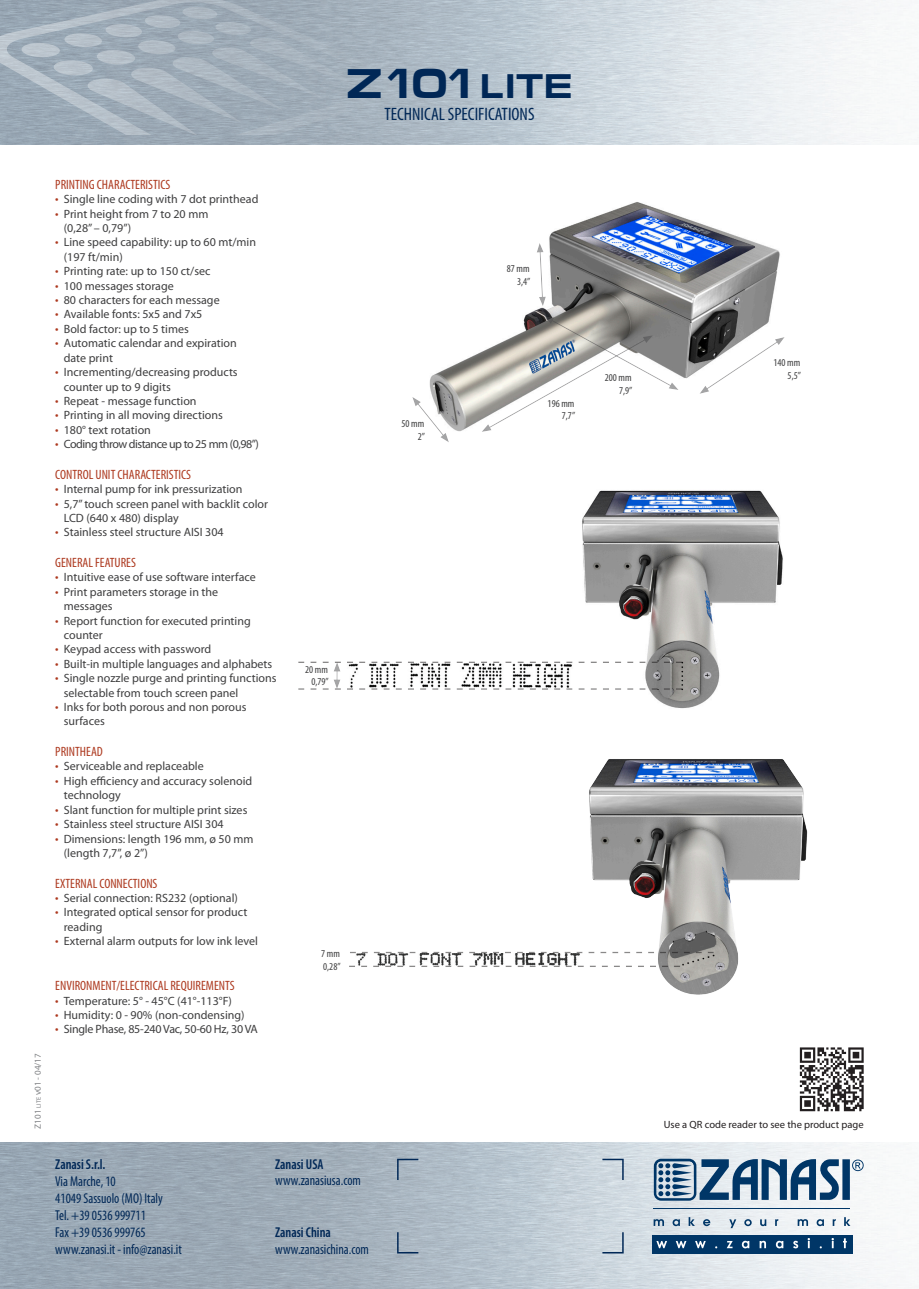
<style>
.page{position:relative;width:919px;height:1289px;background:#fff}
.page>*{position:absolute;margin:0;border:0;box-sizing:border-box;transform-origin:0 0}
.t1{font:700 42px "Micro Extend FLF";color:#002756}
.t2{font:condensed 18px "Myriad Pro";color:#002756}
.t3{font:condensed 14.25px "Myriad Pro";color:#002756;scale:.94 1}
.t4{font:600 condensed 14.25px "Myriad Pro";color:#002756;scale:.94 1}
.elenco-puntato{font:condensed 13.5px "Myriad Pro";color:#ad391f}
.t5{font:12px/14.4px "Myriad Pro";color:#3e3e3f}
.t6{font:12px "Myriad Pro";letter-spacing:-.04em;color:#3e3e3f}
.t7{font:12px "Myriad Pro";letter-spacing:-.02em;color:#3e3e3f}
.t8{font:condensed 10.5px "Myriad Pro";color:#3e3e3f}
.t9{font:10.5px "Myriad Pro";color:#231f20}
.t10{font:9px "Myriad Pro";color:#808285}
.s1{font-size:34.65px}
.s2{font-size:6.3px}
.s3{font-stretch:condensed;font-size:13.5px;color:#ad391f}
</style>
<div class="page">
<img style="left:429px;top:202px;width:351px;height:230px">
<img style="left:0;top:1142px;width:903px;height:146px">
<svg style="left:0;top:0;width:400px;height:134px;fill:#a1aeba"></svg>
<div style="left:651px;top:1234px;width:201px;height:19px;background:#003667"></div>
<svg style="left:653px;top:1158px;width:210px;height:42px"></svg>
<hr style="left:653px;top:1207px;width:196px;height:1px;background:#003667">
<svg style="left:653px;top:1217px;width:197px;height:11px"></svg>
<svg style="left:656px;top:1241px;width:11px;height:7px"></svg>
<svg style="left:675px;top:1241px;width:11px;height:7px"></svg>
<svg style="left:695px;top:1241px;width:10px;height:7px"></svg>
<svg style="left:727px;top:1241px;width:5px;height:7px"></svg>
<svg style="left:741px;top:1240px;width:8px;height:8px"></svg>
<svg style="left:759px;top:1240px;width:7px;height:8px"></svg>
<svg style="left:775px;top:1240px;width:8px;height:8px"></svg>
<svg style="left:793px;top:1240px;width:5px;height:8px"></svg>
<svg style="left:807px;top:1238px;width:2px;height:10px"></svg>
<svg style="left:831px;top:1238px;width:2px;height:10px"></svg>
<svg style="left:843px;top:1238px;width:3px;height:10px"></svg>
<img style="left:589px;top:759px;width:219px;height:236px">
<svg style="left:698px;top:323px;width:87px;height:86px"></svg>
<svg style="left:412px;top:394px;width:38px;height:48px"></svg>
<svg style="left:468px;top:242px;width:212px;height:190px"></svg>
<img style="left:582px;top:490px;width:201px;height:219px">
<img style="left:348px;top:664px;width:224px;height:22px">
<img style="left:356px;top:954px;width:296px;height:10px">
<hr style="left:298px;top:660px;width:384px;height:4px;background:#231f20;opacity:.45">
<hr style="left:349px;top:950px;width:365px;height:4px;background:#231f20;opacity:.45">
<svg style="left:322px;top:661px;width:19px;height:25px"></svg>
<div style="left:298px;top:686px;width:384px;height:5px;background:#231f20;opacity:.45"></div>
<hr style="left:348px;top:964px;width:332px;height:4px;background:#231f20;opacity:.45">
<svg style="left:799px;top:1047px;width:64px;height:64px"></svg>
<svg style="left:397px;top:1158px;width:21px;height:21px"></svg>
<svg style="left:397px;top:1232px;width:21px;height:21px"></svg>
<svg style="left:602px;top:1232px;width:21px;height:21px"></svg>
<svg style="left:602px;top:1158px;width:21px;height:21px"></svg>
<p class="t1" style="left:346px;top:59px;width:228px">Z101<span class="s1">lite</span></p>
<p class="t2" style="left:384px;top:103px;width:151px">TECHNICAL SPECIFICATIONS</p>
<p class="t10" style="left:32px;top:1128px;width:77px;rotate:-90deg">Z101 <span class="s2">lite</span> v01 - 04/17</p>
<p class="elenco-puntato" style="left:55px;top:176px;width:117px">PRINTING CHARACTERISTICS</p>
<p class="t5" style="left:55px;top:192px;width:205px"><span class="s3">•</span> Single line coding with 7 dot printhead</p>
<p class="t5" style="left:64px;top:206px;width:146px;text-indent:-9px"><span class="s3">•</span> Print height from 7 to 20 mm (0,28” – 0,79”)</p>
<p class="t5" style="left:64px;top:235px;width:194px;text-indent:-9px"><span class="s3">•</span> Line speed capability: up to 60 mt/min (197 ft/min)</p>
<p class="t5" style="left:55px;top:264px;width:157px"><span class="s3">•</span> Printing rate: up to 150 ct/sec</p>
<p class="t5" style="left:55px;top:278px;width:120px"><span class="s3">•</span> 100 messages storage</p>
<p class="t5" style="left:55px;top:292px;width:166px"><span class="s3">•</span> 80 characters for each message</p>
<p class="t5" style="left:55px;top:307px;width:149px"><span class="s3">•</span> Available fonts: 5x5 and 7x5</p>
<p class="t5" style="left:55px;top:321px;width:135px"><span class="s3">•</span> Bold factor: up to 5 times</p>
<p class="t5" style="left:64px;top:336px;width:174px;text-indent:-9px"><span class="s3">•</span> Automatic calendar and expiration date print</p>
<p class="t5" style="left:64px;top:364px;width:175px;text-indent:-9px"><span class="s3">•</span> Incrementing/decreasing products counter up to 9 digits</p>
<p class="t5" style="left:55px;top:393px;width:143px"><span class="s3">•</span> Repeat - message function</p>
<p class="t5" style="left:55px;top:408px;width:169px"><span class="s3">•</span> Printing in all moving directions</p>
<p class="t5" style="left:55px;top:422px;width:97px"><span class="s3">•</span> 180° text rotation</p>
<p class="t6" style="left:55px;top:436px;width:205px"><span class="s3">•</span> Coding throw distance up to 25 mm (0,98”)</p>
<p class="elenco-puntato" style="left:55px;top:466px;width:137px">CONTROL UNIT CHARACTERISTICS</p>
<p class="t5" style="left:55px;top:481px;width:189px"><span class="s3">•</span> Internal pump for ink pressurization</p>
<p class="t5" style="left:64px;top:496px;width:206px;text-indent:-9px"><span class="s3">•</span> 5,7” touch screen panel with backlit color<br>LCD (640 x 480) display</p>
<p class="t5" style="left:55px;top:525px;width:170px"><span class="s3">•</span> Stainless steel structure AISI 304</p>
<p class="elenco-puntato" style="left:55px;top:554px;width:82px">GENERAL FEATURES</p>
<p class="t5" style="left:55px;top:570px;width:202px"><span class="s3">•</span> Intuitive ease of use software interface</p>
<p class="t5" style="left:64px;top:584px;width:156px;text-indent:-9px"><span class="s3">•</span> Print parameters storage in the messages</p>
<p class="t5" style="left:64px;top:613px;width:188px;text-indent:-9px"><span class="s3">•</span> Report function for executed printing counter</p>
<p class="t5" style="left:55px;top:642px;width:157px"><span class="s3">•</span> Keypad access with password</p>
<p class="t5" style="left:55px;top:656px;width:218px"><span class="s3">•</span> Built-in multiple languages and alphabets</p>
<p class="t5" style="left:64px;top:670px;width:214px;text-indent:-9px"><span class="s3">•</span> Single nozzle purge and printing functions selectable from touch screen panel</p>
<p class="t5" style="left:64px;top:699px;width:184px;text-indent:-9px"><span class="s3">•</span> Inks for both porous and non porous surfaces</p>
<p class="elenco-puntato" style="left:55px;top:743px;width:49px">PRINTHEAD</p>
<p class="t5" style="left:55px;top:759px;width:150px"><span class="s3">•</span> Serviceable and replaceable</p>
<p class="t5" style="left:64px;top:773px;width:190px;text-indent:-9px"><span class="s3">•</span> High efficiency and accuracy solenoid technology</p>
<p class="t5" style="left:55px;top:802px;width:194px"><span class="s3">•</span> Slant function for multiple print sizes</p>
<p class="t5" style="left:55px;top:816px;width:170px"><span class="s3">•</span> Stainless steel structure AISI 304</p>
<p class="t5" style="left:64px;top:831px;width:191px;text-indent:-9px"><span class="s3">•</span> Dimensions: length 196 mm, ø 50 mm (length 7,7”, ø 2”)</p>
<p class="elenco-puntato" style="left:55px;top:874px;width:104px">EXTERNAL CONNECTIONS</p>
<p class="t5" style="left:55px;top:890px;width:184px"><span class="s3">•</span> Serial connection: RS232 (optional)</p>
<p class="t5" style="left:64px;top:904px;width:185px;text-indent:-9px"><span class="s3">•</span> Integrated optical sensor for product reading</p>
<p class="t5" style="left:55px;top:933px;width:204px"><span class="s3">•</span> External alarm outputs for low ink level</p>
<p class="elenco-puntato" style="left:55px;top:977px;width:181px">ENVIRONMENT/ELECTRICAL REQUIREMENTS</p>
<p class="t5" style="left:55px;top:993px;width:178px"><span class="s3">•</span> Temperature: 5° - 45°C (41°-113°F)</p>
<p class="t5" style="left:55px;top:1007px;width:191px"><span class="s3">•</span> Humidity: 0 - 90% (non-condensing)</p>
<p class="t7" style="left:55px;top:1021px;width:204px"><span class="s3">•</span> Single Phase, 85-240 Vac, 50-60 Hz, 30 VA</p>
<p class="t8" style="left:305px;top:662px;width:24px">20 mm</p>
<p class="t8" style="left:311px;top:675px;width:19px">0,79”</p>
<p class="t8" style="left:321px;top:947px;width:20px">7 mm</p>
<p class="t8" style="left:323px;top:959px;width:19px">0,28”</p>
<p class="t4" style="left:55px;top:1155px;width:55px">Zanasi S.r.l.</p>
<p class="t3" style="left:55px;top:1172px;width:66px">Via Marche, 10</p>
<p class="t3" style="left:55px;top:1189px;width:116px">41049 Sassuolo (MO) Italy</p>
<p class="t3" style="left:55px;top:1206px;width:98px">Tel. +39 0536 999711</p>
<p class="t3" style="left:55px;top:1223px;width:98px">Fax +39 0536 999765</p>
<p class="t3" style="left:55px;top:1240px;width:136px">www.zanasi.it - info@zanasi.it</p>
<p class="t4" style="left:275px;top:1155px;width:53px">Zanasi USA</p>
<p class="t3" style="left:275px;top:1171px;width:93px">www.zanasiusa.com</p>
<p class="t4" style="left:275px;top:1223px;width:61px">Zanasi China</p>
<p class="t3" style="left:275px;top:1240px;width:101px">www.zanasichina.com</p>
<p class="t8" style="left:401px;top:417px;width:24px">50 mm</p>
<p class="t8" style="left:418px;top:430px;width:9px">2”</p>
<p class="t8" style="left:507px;top:262px;width:24px">87 mm</p>
<p class="t8" style="left:517px;top:275px;width:15px">3,4”</p>
<p class="t8" style="left:547px;top:397px;width:28px">196 mm</p>
<p class="t8" style="left:562px;top:409px;width:15px">7,7”</p>
<p class="t8" style="left:604px;top:371px;width:28px">200 mm</p>
<p class="t8" style="left:619px;top:384px;width:15px">7,9”</p>
<p class="t8" style="left:773px;top:356px;width:28px">140 mm</p>
<p class="t8" style="left:787px;top:369px;width:15px">5,5”</p>
<p class="t9" style="left:663px;top:1118px;width:201px">Use a QR code reader to see the product page</p>
</div>
